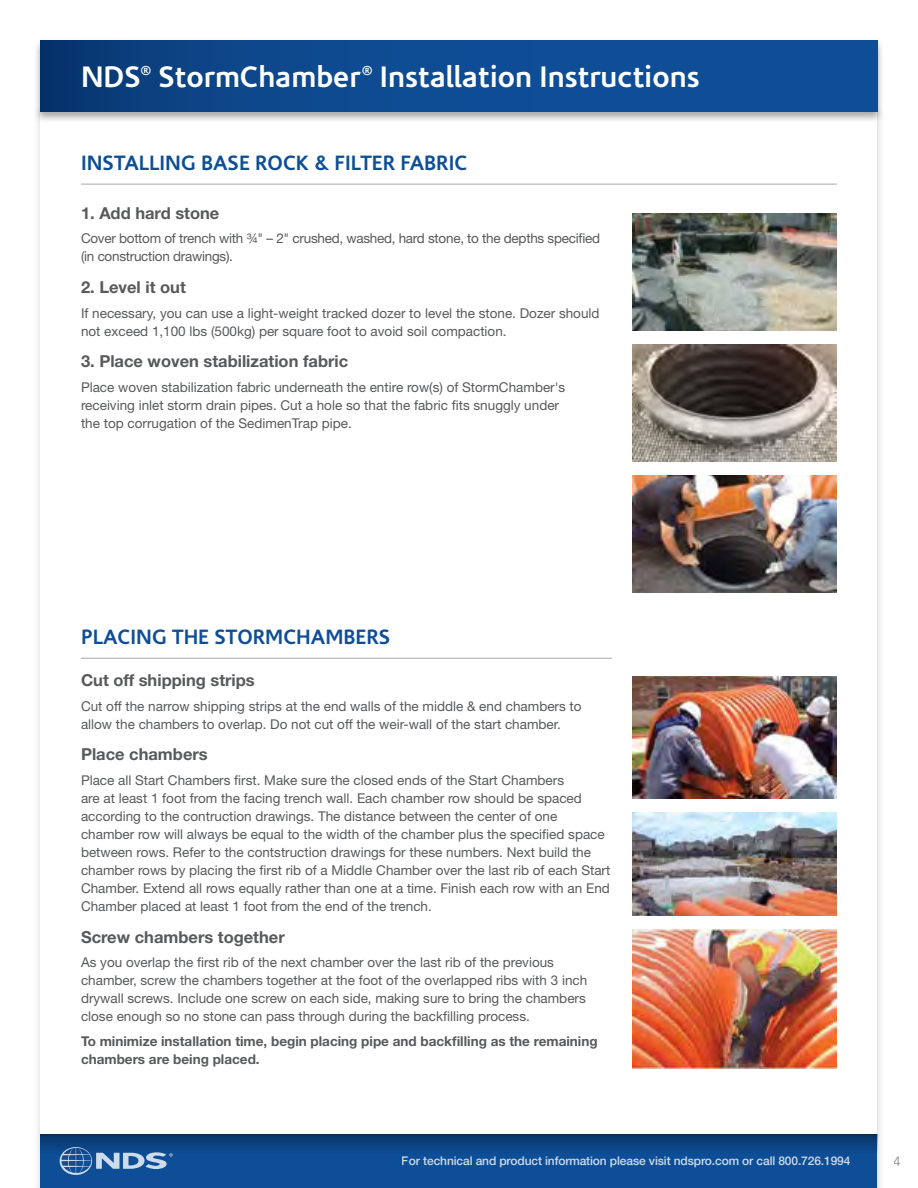
<style>
.page{position:relative;width:918px;height:1188px;background:#fff}
.page>*{position:absolute;margin:0;border:0;box-sizing:border-box;transform-origin:0 0}
.t1{font:700 30px "Corisande";color:#fff}
.t2{font:700 21px "Corisande";color:#0e4e96}
.t3{font:700 16.5px "Helvetica Neue LT Pro";color:#58595b}
.t4{font:13.5px/18px "Helvetica Neue LT Pro";color:#58595b}
.t5{font:13.5px/18px "Helvetica Neue LT Pro";letter-spacing:-.02em;color:#58595b}
.t6{font:700 13.5px/18px "Helvetica Neue LT Pro";color:#58595b}
.t7{font:300 13.5px "Helvetica Neue LT Pro";color:#58595b}
.t8{font:700 13.05px "Corisande";color:#fff}
.t9{font:500 12px "Helvetica Neue LT Pro";letter-spacing:-.01em;color:#fff}
</style>
<div class="page">
<div style="left:33px;top:39px;width:851px;height:84px;background:#000;opacity:.35"></div>
<svg style="left:40px;top:40px;width:838px;height:71px;background:#0d498d"></svg>
<div style="left:40px;top:1134px;width:838px;height:54px;background:#0e4e96"></div>
<div style="left:40px;top:1134px;width:838px;height:20px;background:linear-gradient(to bottom,#093464,#0d4b91)"></div>
<svg style="left:60px;top:1147px;width:113px;height:28px"></svg>
<hr style="left:81px;top:658px;width:531px;height:1px;background:#a7a9ac">
<hr style="left:81px;top:184px;width:756px;height:1px;background:#a7a9ac">
<img style="left:633px;top:214px;width:204px;height:117px">
<img style="left:633px;top:475px;width:204px;height:117px">
<img style="left:633px;top:344px;width:204px;height:117px">
<img style="left:633px;top:676px;width:204px;height:123px">
<img style="left:633px;top:929px;width:204px;height:139px">
<img style="left:633px;top:812px;width:204px;height:104px">
<h1 class="t1" style="left:81px;top:59px;width:61px">NDS</h1>
<p class="t8" style="left:141px;top:63px;width:12px">®</p>
<h1 class="t1" style="left:159px;top:59px;width:204px">StormChamber</h1>
<p class="t8" style="left:362px;top:63px;width:12px">®</p>
<h1 class="t1" style="left:380px;top:59px;width:321px">Installation Instructions</h1>
<h2 class="t2" style="left:81px;top:151px;width:388px">INSTALLING BASE ROCK &amp; FILTER FABRIC</h2>
<p class="t3" style="left:81px;top:202px;width:140px">1. Add hard stone</p>
<p class="t5" style="left:81px;top:229px;width:521px">Cover bottom of trench with ¾" – 2" crushed, washed, hard stone, to the depths specified (in construction drawings).</p>
<p class="t3" style="left:81px;top:277px;width:106px">2. Level it out</p>
<p class="t4" style="left:81px;top:303px;width:520px">If necessary, you can use a light-weight tracked dozer to level the stone. Dozer should not exceed 1,100 lbs (500kg) per square foot to avoid soil compaction.</p>
<p class="t3" style="left:81px;top:351px;width:269px">3. Place woven stabilization fabric</p>
<p class="t4" style="left:81px;top:378px;width:486px">Place woven stabilization fabric underneath the entire row(s) of StormChamber's receiving inlet storm drain pipes. Cut a hole so that the fabric fits snuggly under the top corrugation of the SedimenTrap pipe.</p>
<h2 class="t2" style="left:81px;top:625px;width:311px">PLACING THE STORMCHAMBERS</h2>
<p class="t3" style="left:81px;top:670px;width:175px">Cut off shipping strips</p>
<p class="t4" style="left:81px;top:697px;width:502px">Cut off the narrow shipping strips at the end walls of the middle &amp; end chambers to allow the chambers to overlap. Do not cut off the weir-wall of the start chamber.</p>
<p class="t3" style="left:81px;top:744px;width:128px">Place chambers</p>
<p class="t4" style="left:81px;top:771px;width:531px">Place all Start Chambers first. Make sure the closed ends of the Start Chambers<br>are at least 1 foot from the facing trench wall. Each chamber row should be spaced according to the contruction drawings. The distance between the center of one chamber row will always be equal to the width of the chamber plus the specified space between rows. Refer to the contstruction drawings for these numbers. Next build the chamber rows by placing the first rib of a Middle Chamber over the last rib of each Start Chamber. Extend all rows equally rather than one at a time. Finish each row with an End Chamber placed at least 1 foot from the end of the trench.</p>
<p class="t3" style="left:81px;top:926px;width:205px">Screw chambers together</p>
<p class="t4" style="left:81px;top:953px;width:508px">As you overlap the first rib of the next chamber over the last rib of the previous chamber, screw the chambers together at the foot of the overlapped ribs with 3 inch drywall screws. Include one screw on each side, making sure to bring the chambers close enough so no stone can pass through during the backfilling process.</p>
<p class="t6" style="left:81px;top:1032px;width:518px">To minimize installation time, begin placing pipe and backfilling as the remaining chambers are being placed.</p>
<p class="t9" style="left:402px;top:1154px;width:450px">For technical and product information please visit ndspro.com or call 800.726.1994</p>
<p class="t7" style="left:894px;top:1153px;width:9px">4</p>
</div>
